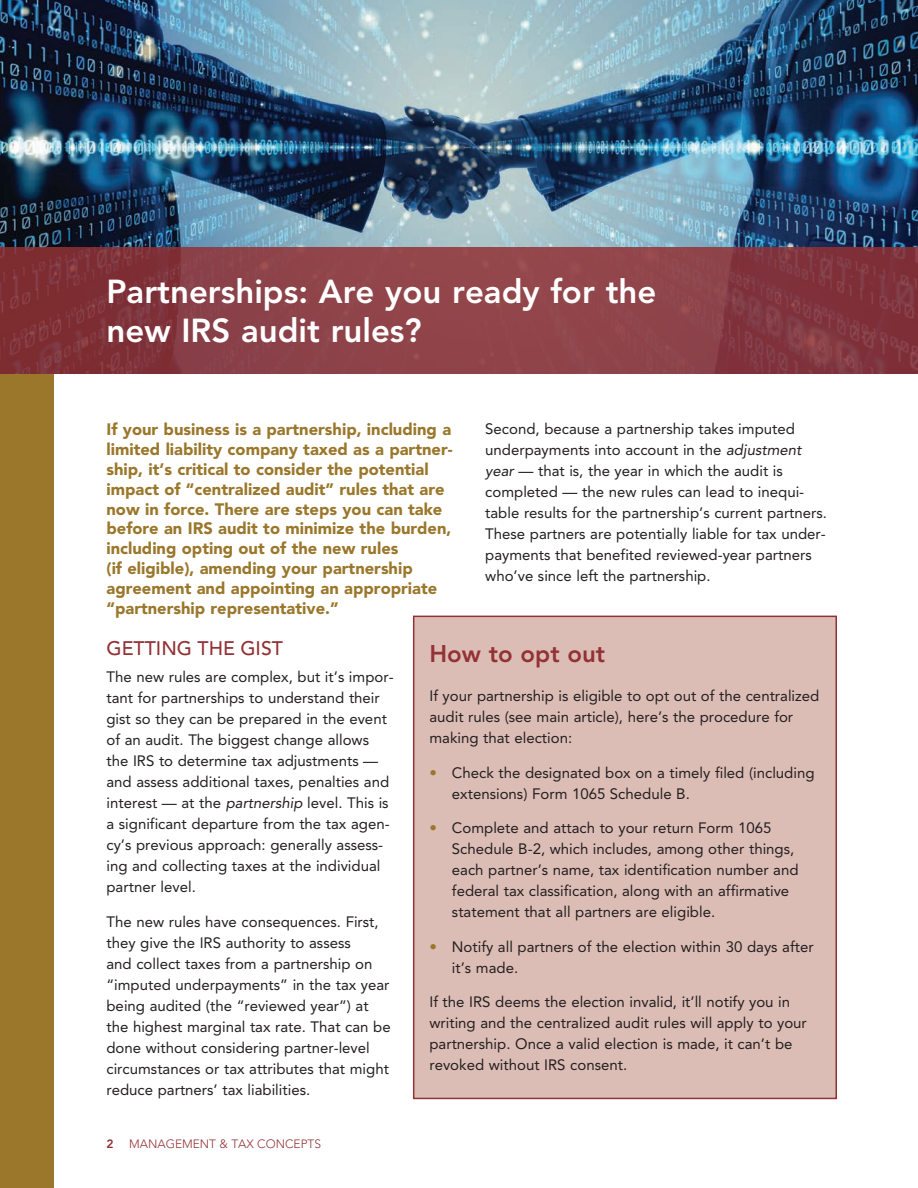
<style>
.page{position:relative;width:918px;height:1188px;background:#fff}
.page>*{position:absolute;margin:0;border:0;box-sizing:border-box;transform-origin:0 0}
.t1{font:800 33px/39.6px "Avenir LT Std";color:#fff}
.t2{font:800 24px "Avenir LT Std";color:#923235}
.t3{font:500 19.5px "Avenir LT Std";color:#923235}
.t4{font:900 16.5px/19.8px "Avenir LT Std";color:#9a772b}
.t5{font:15px/21px "Avenir LT Std";color:#231f20}
.t6{font:300 12px "Avenir LT Std";color:#923235}
.t7{font:800 12px "Avenir LT Std";color:#923235}
.s1{font-style:italic}
.s2{color:#9a772b}
</style>
<div class="page">
<div style="left:0;top:0;width:54px;height:1188px;background:#9a772b"></div>
<img style="left:0;top:0;width:918px;height:247px">
<svg style="left:0;top:247px;width:918px;height:127px;background:#883d43"></svg>
<div style="left:414px;top:616px;width:422px;height:482px;background:#dcbdb5"></div>
<div style="left:413px;top:616px;width:424px;height:483px;border:2px solid #923235"></div>
<h1 class="t1" style="left:106px;top:272px;width:551px">Partnerships: Are you ready for the new IRS audit rules?</h1>
<p class="t4" style="left:106px;top:420px;width:348px">If your business is a partnership, including a limited liability company taxed as a partner&shy;ship, it’s critical to consider the potential impact of “centralized audit” rules that are now in force. There are steps you can take before an IRS audit to minimize the burden, including opting out of the new rules<br>(if eligible), amending your partnership agreement and appointing an appropriate “partnership representative.”</p>
<h3 class="t3" style="left:106px;top:637px;width:178px">GETTING THE GIST</h3>
<p class="t5" style="left:106px;top:666px;width:289px">The new rules are complex, but it’s impor&shy;tant for partnerships to understand their gist so they can be prepared in the event of an audit. The biggest change allows the IRS to determine tax adjustments — and assess additional taxes, penalties and interest — at the <span class="s1">partnership</span> level. This is a significant departure from the tax agen&shy;cy’s previous approach: generally assess&shy;ing and collecting taxes at the individual partner level.</p>
<p class="t5" style="left:106px;top:911px;width:286px">The new rules have consequences. First, they give the IRS authority to assess<br>and collect taxes from a partnership on “imputed underpayments” in the tax year being audited (the “reviewed year”) at the highest marginal tax rate. That can be done without considering partner-level circumstances or tax attributes that might reduce partners’ tax liabilities.</p>
<p class="t5" style="left:485px;top:419px;width:343px">Second, because a partnership takes imputed underpayments into account in the <span class="s1">adjustment year</span> — that is, the year in which the audit is completed — the new rules can lead to inequi&shy;table results for the partnership’s current partners.<br>These partners are potentially liable for tax under&shy;payments that benefited reviewed-year partners who’ve since left the partnership.</p>
<h2 class="t2" style="left:429px;top:640px;width:177px">How to opt out</h2>
<p class="t5" style="left:429px;top:686px;width:391px">If your partnership is eligible to opt out of the centralized audit rules (see main article), here’s the procedure for making that election:</p>
<p class="t5" style="left:452px;top:762px;width:364px;text-indent:-22px"><span class="s2">•</span> Check the designated box on a timely filed (including extensions) Form 1065 Schedule B.</p>
<p class="t5" style="left:452px;top:818px;width:348px;text-indent:-22px"><span class="s2">•</span> Complete and attach to your return Form 1065<br>Schedule B-2, which includes, among other things, each partner’s name, tax identification number and federal tax classification, along with an affirmative statement that all partners are eligible.</p>
<p class="t5" style="left:452px;top:936px;width:363px;text-indent:-22px"><span class="s2">•</span> Notify all partners of the election within 30 days after it’s made.</p>
<p class="t5" style="left:429px;top:992px;width:379px">If the IRS deems the election invalid, it’ll notify you in writing and the centralized audit rules will apply to your partnership. Once a valid election is made, it can’t be revoked without IRS consent.</p>
<p class="t7" style="left:106px;top:1136px;width:9px">2</p>
<p class="t6" style="left:129px;top:1136px;width:193px">MANAGEMENT &amp; TAX CONCEPTS</p>
</div>
